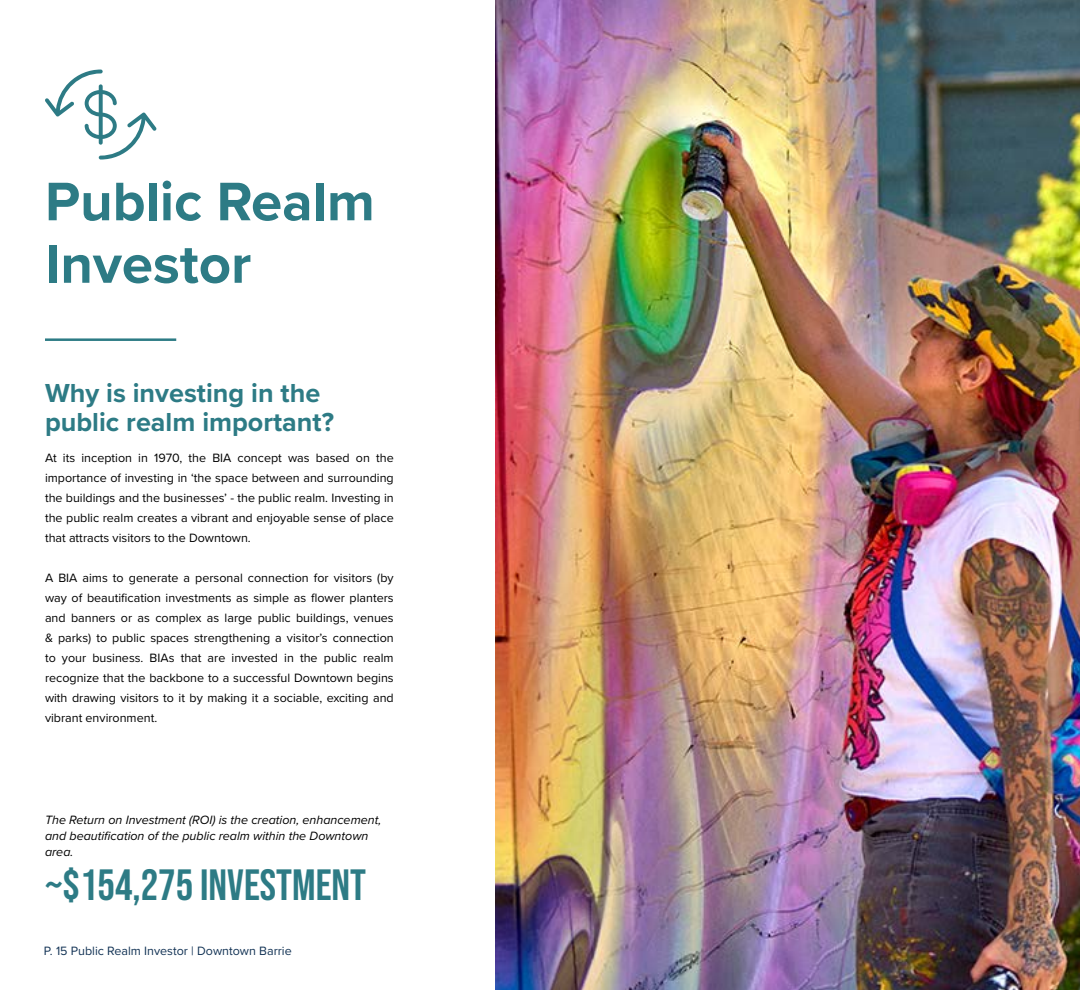
<style>
.page{position:relative;width:1080px;height:990px;background:#fff}
.page>*{position:absolute;margin:0;border:0;box-sizing:border-box;transform-origin:0 0}
.t1{font:700 56.25px/62.5px "Proxima Nova";color:#2d7b85}
.t2{font:43.75px "Bebas Neue";color:#2d7b85}
.t3{font:700 27px/28.8px "Proxima Nova";color:#2d7b85}
.t4{font:12.5px/20px "Proxima Nova";color:#000;text-align:justify}
.t5{font:italic 12.5px/16.2px "Proxima Nova";color:#000}
.t6{font:12.5px "Proxima Nova";color:#133355}
</style>
<div class="page">
<svg style="left:45px;top:70px;width:112px;height:90px"></svg>
<hr style="left:45px;top:338px;width:131px;height:3px;background:#2d7b85">
<img style="left:496px;top:0;width:584px;height:990px">
<h1 class="t1" style="left:45px;top:169px;width:331px">Public Realm<br>Investor</h1>
<h3 class="t3" style="left:45px;top:378px;width:291px">Why is investing in the public realm important?</h3>
<p class="t4" style="left:45px;top:447px;width:350px">At its inception in 1970, the BIA concept was based on the importance of investing in ‘the space between and surrounding the buildings and the businesses’ - the public realm. Investing in the public realm creates a vibrant and enjoyable sense of place that attracts visitors to the Downtown.</p>
<p class="t4" style="left:45px;top:567px;width:350px">A BIA aims to generate a personal connection for visitors (by way of beautification investments as simple as flower planters and banners or as complex as large public buildings, venues &amp; parks) to public spaces strengthening a visitor’s connection to your business. BIAs that are invested in the public realm recognize that the backbone to a successful Downtown begins with drawing visitors to it by making it a sociable, exciting and vibrant environment.</p>
<p class="t5" style="left:45px;top:811px;width:338px">The Return on Investment (ROI) is the creation, enhancement, and beautification of the public realm within the Downtown area.</p>
<h2 class="t2" style="left:45px;top:861px;width:323px">~$154,275 INVESTMENT</h2>
<p class="t6" style="left:44px;top:942px;width:250px">P. 15 Public Realm Investor | Downtown Barrie</p>
</div>
